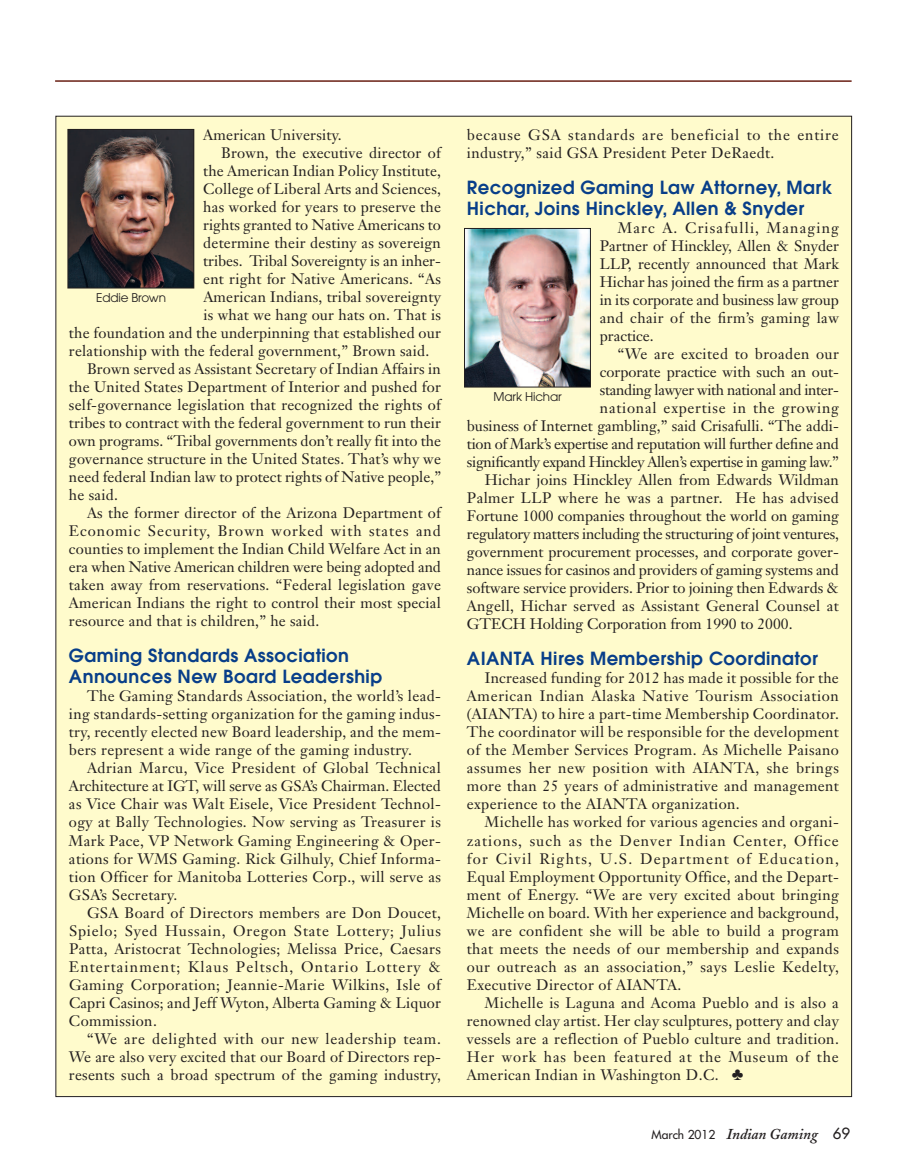
<style>
.page{position:relative;width:905px;height:1175px;background:#fff}
.page>*{position:absolute;margin:0;border:0;box-sizing:border-box;transform-origin:0 0}
.t1{font:600 18px/21px "Avant Garde";letter-spacing:.025em;color:#083e89}
.t2{font:15px/18px "Janson Text";letter-spacing:.015em;color:#231f20;text-align:justify}
.t3{font:15px "Janson Text";letter-spacing:-.015em;color:#231f20}
.t4{font:15px "Janson Text";letter-spacing:-.02em;color:#231f20}
.t5{font:15px/18px "Janson Text";letter-spacing:.055em;color:#231f20}
.t6{font:15px "Janson Text";letter-spacing:-.01em;color:#231f20}
.t7{font:15px "Janson Text";letter-spacing:-.005em;color:#231f20}
.t8{font:15px "Janson Text";letter-spacing:.065em;color:#231f20}
.t9{font:15px "Janson Text";letter-spacing:.05em;color:#231f20}
.t10{font:italic 600 15px "Adobe Caslon";color:#231f20}
.t11{font:12px "Avant Garde";letter-spacing:-.015em;color:#231f20}
.s1{font-family:"Futura";font-weight:400;font-style:normal;font-size:12px}
.s2{font-family:"Futura";font-weight:400;font-style:normal}
</style>
<div class="page">
<div style="left:56px;top:117px;width:795px;height:979px;background:#fffbcc"></div>
<hr style="left:55px;top:80px;width:796px;height:2px;background:#691f13">
<img style="left:70px;top:131px;width:122px;height:155px">
<div style="left:68px;top:129px;width:126px;height:159px;border:1px solid #231f20"></div>
<img style="left:466px;top:230px;width:122px;height:155px">
<div style="left:464px;top:228px;width:126px;height:159px;border:1px solid #231f20"></div>
<p class="t2" style="left:203px;top:127px;width:140px">American University.</p>
<p class="t2" style="left:221px;top:145px;width:221px">Brown, the executive director of</p>
<p class="t2" style="left:203px;top:163px;width:239px">the American Indian Policy Institute,</p>
<p class="t2" style="left:203px;top:181px;width:239px">College of Liberal Arts and Sciences,</p>
<p class="t2" style="left:203px;top:199px;width:239px">has worked for years to preserve the</p>
<p class="t2" style="left:203px;top:217px;width:239px">rights granted to Native Americans to</p>
<p class="t2" style="left:203px;top:235px;width:239px">determine their destiny as sovereign</p>
<p class="t2" style="left:203px;top:253px;width:239px">tribes. Tribal Sovereignty is an inher-</p>
<p class="t2" style="left:203px;top:271px;width:239px">ent right for Native Americans. “As</p>
<p class="t2" style="left:203px;top:289px;width:239px">American Indians, tribal sovereignty</p>
<p class="t2" style="left:203px;top:307px;width:239px">is what we hang our hats on. That is</p>
<p class="t2" style="left:69px;top:325px;width:373px">the foundation and the underpinning that established our</p>
<p class="t2" style="left:69px;top:343px;width:362px">relationship with the federal government,” Brown said.</p>
<p class="t2" style="left:87px;top:361px;width:355px">Brown served as Assistant Secretary of Indian Affairs in</p>
<p class="t2" style="left:69px;top:379px;width:373px">the United States Department of Interior and pushed for</p>
<p class="t2" style="left:69px;top:397px;width:373px">self-governance legislation that recognized the rights of</p>
<p class="t2" style="left:69px;top:415px;width:373px">tribes to contract with the federal government to run their</p>
<p class="t2" style="left:69px;top:433px;width:373px">own programs. “Tribal governments don’t really fit into the</p>
<p class="t2" style="left:69px;top:451px;width:373px">governance structure in the United States. That’s why we</p>
<p class="t2" style="left:69px;top:469px;width:373px">need federal Indian law to protect rights of Native people,”</p>
<p class="t2" style="left:69px;top:487px;width:51px">he said.</p>
<p class="t2" style="left:87px;top:505px;width:355px">As the former director of the Arizona Department of</p>
<p class="t8" style="left:69px;top:525px;width:373px">Economic Security, Brown worked with states and</p>
<p class="t2" style="left:69px;top:541px;width:373px">counties to implement the Indian Child Welfare Act in an</p>
<p class="t7" style="left:69px;top:561px;width:373px">era when Native American children were being adopted and</p>
<p class="t2" style="left:69px;top:577px;width:373px">taken away from reservations. “Federal legislation gave</p>
<p class="t2" style="left:69px;top:595px;width:373px">American Indians the right to control their most special</p>
<p class="t2" style="left:69px;top:613px;width:252px">resource and that is children,” he said.</p>
<p class="t1" style="left:69px;top:647px;width:315px">Gaming Standards Association<br>Announces New Board Leadership</p>
<p class="t2" style="left:69px;top:688px;width:373px;text-indent:18px">The Gaming Standards Association, the world’s lead&shy;ing standards-setting organization for the gaming indus&shy;try, recently elected new Board leadership, and the mem&shy;bers represent a wide range of the gaming industry.</p>
<p class="t2" style="left:69px;top:760px;width:373px;text-indent:18px">Adrian Marcu, Vice President of Global Technical Architecture at IGT, will serve as GSA’s Chairman. Elected as Vice Chair was Walt Eisele, Vice President Technol&shy;ogy at Bally Technologies. Now serving as Treasurer is Mark Pace, VP Network Gaming Engineering &amp; Oper&shy;ations for WMS Gaming. Rick Gilhuly, Chief Informa&shy;tion Officer for Manitoba Lotteries Corp., will serve as GSA’s Secretary.</p>
<p class="t2" style="left:69px;top:904px;width:373px;text-indent:18px">GSA Board of Directors members are Don Doucet, Spielo; Syed Hussain, Oregon State Lottery; Julius Patta, Aristocrat Technologies; Melissa Price, Caesars Entertainment; Klaus Peltsch, Ontario Lottery &amp; Gaming Corporation; Jeannie-Marie Wilkins, Isle of Capri Casinos; and Jeff Wyton, Alberta Gaming &amp; Liquor Commission.</p>
<p class="t2" style="left:69px;top:1030px;width:373px;text-indent:18px">“We are delighted with our new leadership team.<br>We are also very excited that our Board of Directors rep&shy;resents such a broad spectrum of the gaming industry,</p>
<p class="t11" style="left:96px;top:293px;width:71px">Eddie Brown</p>
<p class="t5" style="left:467px;top:127px;width:373px">because GSA standards are beneficial to the entire industry,” said GSA President Peter DeRaedt.</p>
<p class="t1" style="left:467px;top:179px;width:367px">Recognized Gaming Law Attorney, Mark<br>Hichar, Joins Hinckley, Allen &amp; Snyder</p>
<p class="t2" style="left:599px;top:220px;width:240px;text-indent:18px">Marc A. Crisafulli, Managing Partner of Hinckley, Allen &amp; Snyder LLP, recently announced that Mark Hichar has joined the firm as a partner in its corporate and business law group and chair of the firm’s gaming law practice.</p>
<p class="t2" style="left:618px;top:346px;width:222px">“We are excited to broaden our</p>
<p class="t2" style="left:599px;top:364px;width:240px">corporate practice with such an out-</p>
<p class="t4" style="left:600px;top:384px;width:240px">standing lawyer with national and inter-</p>
<p class="t9" style="left:600px;top:402px;width:240px">national expertise in the growing</p>
<p class="t2" style="left:467px;top:418px;width:373px">business of Internet gambling,” said Crisafulli. “The addi-</p>
<p class="t3" style="left:467px;top:438px;width:373px">tion of Mark’s expertise and reputation will further define and</p>
<p class="t4" style="left:467px;top:456px;width:373px">significantly expand Hinckley Allen’s expertise in gaming law.”</p>
<p class="t2" style="left:485px;top:472px;width:355px">Hichar joins Hinckley Allen from Edwards Wildman</p>
<p class="t2" style="left:467px;top:490px;width:373px">Palmer LLP where he was a partner. He has advised</p>
<p class="t2" style="left:467px;top:508px;width:373px">Fortune 1000 companies throughout the world on gaming</p>
<p class="t3" style="left:467px;top:528px;width:373px">regulatory matters including the structuring of joint ventures,</p>
<p class="t2" style="left:467px;top:544px;width:373px">government procurement processes, and corporate gover-</p>
<p class="t6" style="left:467px;top:564px;width:373px">nance issues for casinos and providers of gaming systems and</p>
<p class="t2" style="left:467px;top:580px;width:373px">software service providers. Prior to joining then Edwards &amp;</p>
<p class="t2" style="left:467px;top:598px;width:373px">Angell, Hichar served as Assistant General Counsel at</p>
<p class="t2" style="left:467px;top:616px;width:327px">GTECH Holding Corporation from 1990 to 2000.</p>
<p class="t1" style="left:467px;top:650px;width:352px">AIANTA Hires Membership Coordinator</p>
<p class="t2" style="left:467px;top:670px;width:373px;text-indent:18px">Increased funding for 2012 has made it possible for the American Indian Alaska Native Tourism Association (AIANTA) to hire a part-time Membership Coordinator.<br>The coordinator will be responsible for the development of the Member Services Program. As Michelle Paisano assumes her new position with AIANTA, she brings more than 25 years of administrative and management experience to the AIANTA organization.</p>
<p class="t2" style="left:467px;top:814px;width:373px;text-indent:18px">Michelle has worked for various agencies and organi&shy;zations, such as the Denver Indian Center, Office for Civil Rights, U.S. Department of Education, Equal Employment Opportunity Office, and the Depart&shy;ment of Energy. “We are very excited about bringing Michelle on board. With her experience and background, we are confident she will be able to build a program that meets the needs of our membership and expands our outreach as an association,” says Leslie Kedelty, Executive Director of AIANTA.</p>
<p class="t2" style="left:467px;top:994px;width:373px;text-indent:18px">Michelle is Laguna and Acoma Pueblo and is also a renowned clay artist. Her clay sculptures, pottery and clay vessels are a reflection of Pueblo culture and tradition.<br>Her work has been featured at the Museum of the American Indian in Washington D.C. ♣</p>
<p class="t11" style="left:493px;top:392px;width:70px">Mark Hichar</p>
<p class="t10" style="left:651px;top:1129px;width:200px"><span class="s1">March 2012</span> Indian Gaming <span class="s2">69</span></p>
</div>
